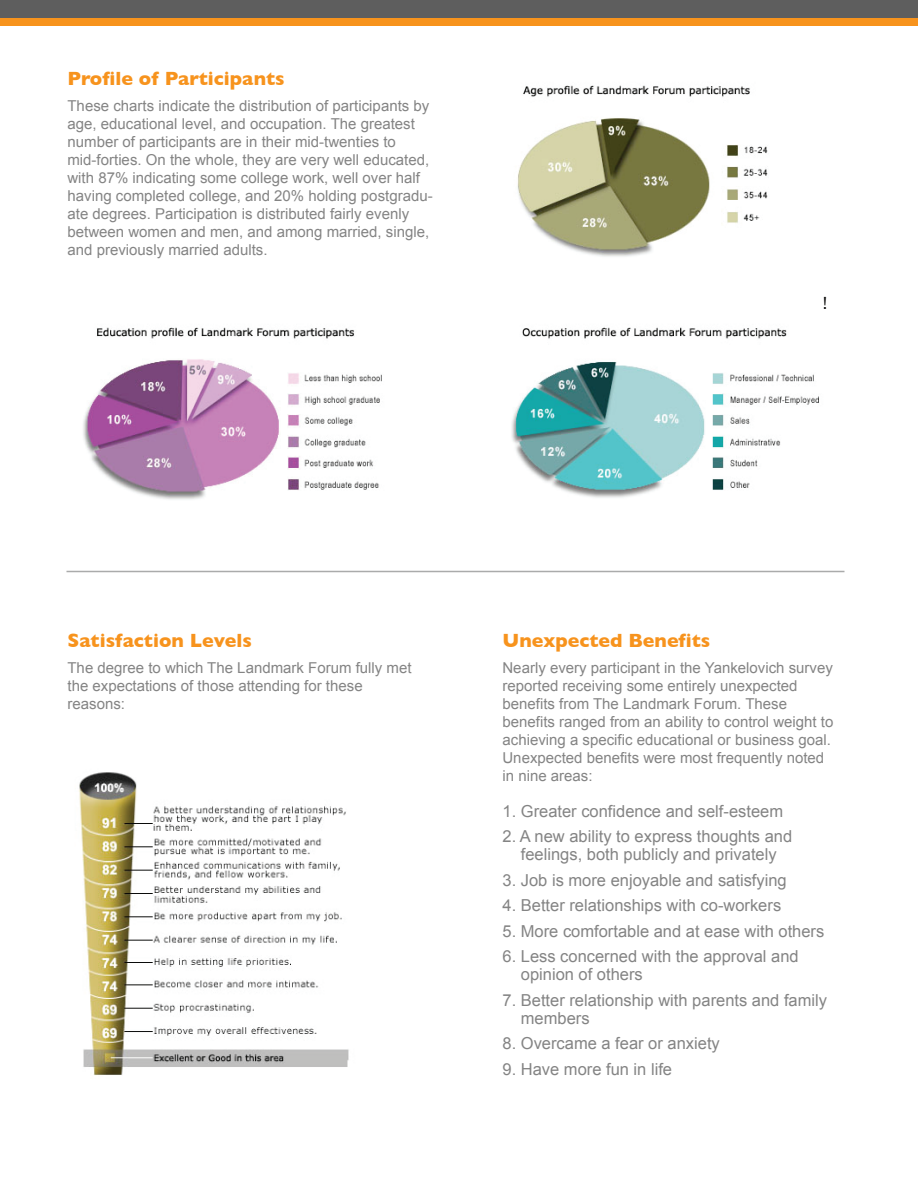
<style>
.page{position:relative;width:918px;height:1188px;background:#fff}
.page>*{position:absolute;margin:0;border:0;box-sizing:border-box;transform-origin:0 0}
.t1{font:700 19.5px "Gill Sans";color:#f7931d}
.t2{font:18px "Cambria";color:#050504}
.t3{font:16.5px/18px "Arial";color:#848484}
.t4{font:15px/18px "Arial";color:#848484}
</style>
<div class="page">
<hr style="left:67px;top:571px;width:778px;height:1px;background:#aaabab">
<div style="left:0;top:0;width:918px;height:18px;background:#5e5e5e"></div>
<div style="left:0;top:18px;width:918px;height:8px;background:#f7931d"></div>
<img style="left:517px;top:85px;width:251px;height:172px">
<img style="left:83px;top:327px;width:299px;height:173px">
<img style="left:511px;top:327px;width:308px;height:171px">
<img style="left:79px;top:772px;width:270px;height:304px">
<p class="t1" style="left:68px;top:67px;width:219px">Profile of Participants</p>
<p class="t4" style="left:68px;top:97px;width:367px">These charts indicate the distribution of participants by age, educational level, and occupation. The greatest number of participants are in their mid-twenties to mid-forties. On the whole, they are very well educated, with 87% indicating some college work, well over half having completed college, and 20% holding postgradu&shy;ate degrees. Participation is distributed fairly evenly between women and men, and among married, single, and previously married adults.</p>
<p class="t2" style="left:823px;top:292px;width:7px">!</p>
<p class="t1" style="left:68px;top:629px;width:186px">Satisfaction Levels</p>
<p class="t4" style="left:68px;top:658px;width:346px">The degree to which The Landmark Forum fully met the expectations of those attending for these reasons:</p>
<p class="t1" style="left:502px;top:629px;width:209px">Unexpected Benefits</p>
<p class="t4" style="left:502px;top:658px;width:332px">Nearly every participant in the Yankelovich survey reported receiving some entirely unexpected benefits from The Landmark Forum. These benefits ranged from an ability to control weight to achieving a specific educational or business goal.<br>Unexpected benefits were most frequently noted in nine areas:</p>
<p class="t3" style="left:502px;top:802px;width:282px">1. Greater confidence and self-esteem</p>
<p class="t3" style="left:502px;top:827px;width:291px;text-align:center">2. A new ability to express thoughts and feelings, both publicly and privately</p>
<p class="t3" style="left:502px;top:871px;width:286px">3. Job is more enjoyable and satisfying</p>
<p class="t3" style="left:502px;top:896px;width:280px">4. Better relationships with co-workers</p>
<p class="t3" style="left:502px;top:922px;width:323px">5. More comfortable and at ease with others</p>
<p class="t3" style="left:521px;top:947px;width:279px;text-indent:-18px">6. Less concerned with the approval and opinion of others</p>
<p class="t3" style="left:521px;top:991px;width:308px;text-indent:-18px">7. Better relationship with parents and family members</p>
<p class="t3" style="left:502px;top:1034px;width:219px">8. Overcame a fear or anxiety</p>
<p class="t3" style="left:502px;top:1060px;width:171px">9. Have more fun in life</p>
</div>
